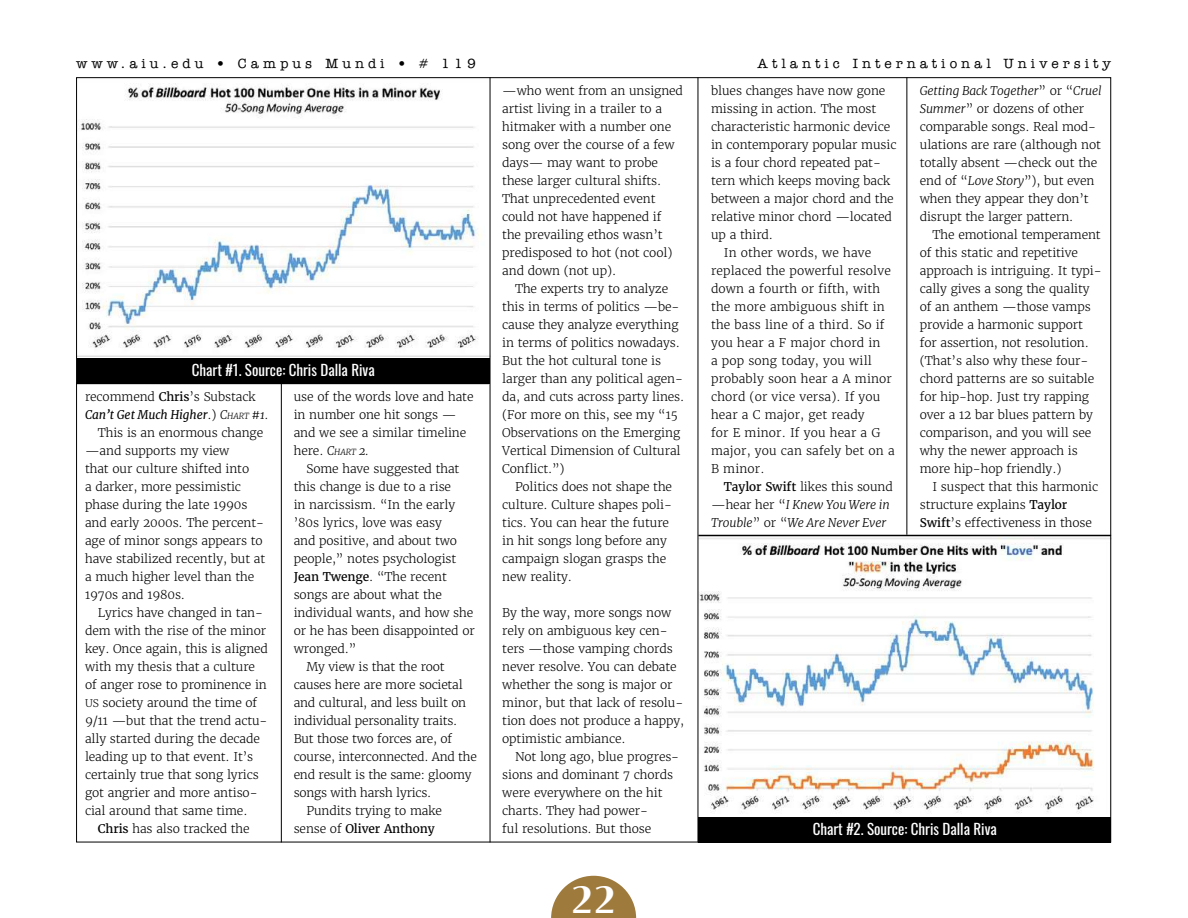
<style>
.page{position:relative;width:1188px;height:918px;background:#fff}
.page>*{position:absolute;margin:0;border:0;box-sizing:border-box;transform-origin:0 0}
.t1{font:800 39px "Ador Hairline";color:#fff}
.t2{font:15px "Oswald";color:#fff}
.t3{font:500 13.5px "American Typewriter ITC Pro";letter-spacing:.3em;color:#000}
.t4{font:300 12px/18px "Merriweather";letter-spacing:-.01em;color:#000}
.t5{font:300 12px "Merriweather";letter-spacing:.01em;color:#000}
.t6{font:italic 300 12px "Merriweather";letter-spacing:-.01em;color:#000}
.t7{font:italic 12px "Merriweather";letter-spacing:-.01em;color:#000}
.t8{font:12px "Merriweather";letter-spacing:-.01em;color:#000}
.s1{font-weight:400}
.s2{font-style:normal}
.s3{font-style:italic}
.s4{font-weight:300;font-style:normal}
.s5{font-weight:300}
.s6{font-weight:300;font-size:8.4px}
.s7{font-size:10.5px}
.s8{font-style:italic;font-size:8.4px}
</style>
<div class="page">
<img style="left:699px;top:538px;width:410px;height:276px">
<img style="left:78px;top:79px;width:412px;height:277px">
<svg style="left:551px;top:876px;width:85px;height:42px"></svg>
<hr style="left:906px;top:77px;width:1px;height:458px;background:#000">
<hr style="left:698px;top:77px;width:1px;height:765px;background:#000">
<hr style="left:490px;top:77px;width:1px;height:765px;background:#000">
<hr style="left:281px;top:383px;width:1px;height:459px;background:#000">
<div style="left:77px;top:358px;width:413px;height:26px;background:#000"></div>
<div style="left:698px;top:817px;width:413px;height:26px;background:#000"></div>
<hr style="left:698px;top:535px;width:413px;height:1px;background:#000">
<hr style="left:76px;top:383px;width:413px;height:1px;background:#000">
<p class="t3" style="left:76px;top:55px;width:401px">www.aiu.edu • Campus Mundi • # 119</p>
<p class="t3" style="left:758px;top:55px;width:355px">Atlantic International University</p>
<p class="t4" style="left:711px;top:81px;width:176px">blues changes have now gone</p>
<p class="t4" style="left:711px;top:99px;width:167px">missing in action. The most</p>
<p class="t4" style="left:711px;top:117px;width:181px">characteristic harmonic device</p>
<p class="t4" style="left:711px;top:135px;width:187px">in contemporary popular music</p>
<p class="t4" style="left:711px;top:153px;width:171px">is a four chord repeated pat-</p>
<p class="t4" style="left:711px;top:171px;width:181px">tern which keeps moving back</p>
<p class="t4" style="left:711px;top:189px;width:184px">between a major chord and the</p>
<p class="t4" style="left:711px;top:207px;width:182px">relative minor chord —located</p>
<p class="t4" style="left:711px;top:225px;width:63px">up a third.</p>
<p class="t5" style="left:724px;top:245px;width:149px">In other words, we have</p>
<p class="t5" style="left:711px;top:263px;width:181px">replaced the powerful resolve</p>
<p class="t5" style="left:711px;top:281px;width:171px">down a fourth or fifth, with</p>
<p class="t5" style="left:711px;top:299px;width:175px">the more ambiguous shift in</p>
<p class="t5" style="left:711px;top:317px;width:175px">the bass line of a third. So if</p>
<p class="t5" style="left:711px;top:335px;width:171px">you hear a F major chord in</p>
<p class="t5" style="left:711px;top:353px;width:162px">a pop song today, you will</p>
<p class="t5" style="left:711px;top:371px;width:182px">probably soon hear a A minor</p>
<p class="t5" style="left:711px;top:389px;width:171px">chord (or vice versa). If you</p>
<p class="t5" style="left:711px;top:407px;width:155px">hear a C major, get ready</p>
<p class="t5" style="left:711px;top:425px;width:171px">for E minor. If you hear a G</p>
<p class="t5" style="left:711px;top:443px;width:185px">major, you can safely bet on a</p>
<p class="t4" style="left:711px;top:459px;width:55px">B minor.</p>
<p class="t4" style="left:724px;top:477px;width:171px"><span class="s1">Taylor Swift</span> likes this sound</p>
<p class="t6" style="left:711px;top:497px;width:180px"><span class="s2">—hear her “</span>I Knew You Were in</p>
<p class="t6" style="left:711px;top:515px;width:177px">Trouble<span class="s2">” or “</span>We Are Never Ever</p>
<p class="t4" style="left:920px;top:81px;width:183px"><span class="s3">Getting Back Together</span>” or “<span class="s3">Cruel<br>Summer</span>” or dozens of other comparable songs. Real mod&shy;ulations are rare (although not totally absent —check out the end of “<span class="s3">Love Story</span>”), but even when they appear they don’t disrupt the larger pattern.</p>
<p class="t4" style="left:920px;top:225px;width:183px;text-indent:13px">The emotional temperament of this static and repetitive approach is intriguing. It typi&shy;cally gives a song the quality of an anthem —those vamps provide a harmonic support for assertion, not resolution. (That’s also why these four&shy;chord patterns are so suitable for hip-hop. Just try rapping over a 12 bar blues pattern by comparison, and you will see why the newer approach is more hip-hop friendly.)</p>
<p class="t4" style="left:920px;top:477px;width:180px;text-indent:13px">I suspect that this harmonic structure explains <span class="s1">Taylor<br>Swift</span>’s effectiveness in those</p>
<p class="t4" style="left:502px;top:81px;width:182px">—who went from an unsigned artist living in a trailer to a hitmaker with a number one song over the course of a few days— may want to probe these larger cultural shifts.<br>That unprecedented event could not have happened if the prevailing ethos wasn’t predisposed to hot (not cool) and down (not up).</p>
<p class="t4" style="left:502px;top:279px;width:184px;text-indent:13px">The experts try to analyze this in terms of politics —be&shy;cause they analyze everything in terms of politics nowadays.<br>But the hot cultural tone is larger than any political agen&shy;da, and cuts across party lines. (For more on this, see my “15<br>Observations on the Emerging<br>Vertical Dimension of Cultural<br>Conflict.”)</p>
<p class="t4" style="left:502px;top:477px;width:171px;text-indent:13px">Politics does not shape the culture. Culture shapes poli&shy;tics. You can hear the future in hit songs long before any campaign slogan grasps the new reality.</p>
<p class="t4" style="left:502px;top:603px;width:183px">By the way, more songs now rely on ambiguous key cen&shy;ters —those vamping chords never resolve. You can debate whether the song is major or minor, but that lack of resolu&shy;tion does not produce a happy, optimistic ambiance.</p>
<p class="t4" style="left:502px;top:747px;width:178px;text-indent:13px">Not long ago, blue progres&shy;sions and dominant 7 chords were everywhere on the hit charts. They had power-<br>ful resolutions. But those</p>
<p class="t2" style="left:192px;top:357px;width:184px">Chart #1. Source: Chris Dalla Riva</p>
<p class="t4" style="left:85px;top:388px;width:172px">recommend <span class="s1">Chris</span>’s Substack</p>
<p class="t7" style="left:85px;top:407px;width:185px">Can’t Get Much Higher<span class="s4">.)</span> <span class="s5">C</span><span class="s6">HART</span> <span class="s5">#1.</span></p>
<p class="t4" style="left:98px;top:424px;width:167px">This is an enormous change</p>
<p class="t4" style="left:85px;top:442px;width:146px">—and supports my view</p>
<p class="t4" style="left:85px;top:460px;width:166px">that our culture shifted into</p>
<p class="t4" style="left:85px;top:478px;width:158px">a darker, more pessimistic</p>
<p class="t4" style="left:85px;top:496px;width:164px">phase during the late 1990s</p>
<p class="t4" style="left:85px;top:514px;width:180px">and early 2000s. The percent-</p>
<p class="t4" style="left:85px;top:532px;width:179px">age of minor songs appears to</p>
<p class="t4" style="left:85px;top:550px;width:182px">have stabilized recently, but at</p>
<p class="t4" style="left:85px;top:568px;width:171px">a much higher level than the</p>
<p class="t4" style="left:85px;top:586px;width:102px">1970s and 1980s.</p>
<p class="t4" style="left:98px;top:604px;width:167px">Lyrics have changed in tan-</p>
<p class="t4" style="left:85px;top:622px;width:183px">dem with the rise of the minor</p>
<p class="t4" style="left:85px;top:640px;width:184px">key. Once again, this is aligned</p>
<p class="t4" style="left:85px;top:658px;width:172px">with my thesis that a culture</p>
<p class="t4" style="left:85px;top:676px;width:183px">of anger rose to prominence in</p>
<p class="t4" style="left:85px;top:694px;width:174px"><span class="s7">US</span> society around the time of</p>
<p class="t4" style="left:85px;top:712px;width:184px">9/11 —but that the trend actu-</p>
<p class="t4" style="left:85px;top:730px;width:176px">ally started during the decade</p>
<p class="t4" style="left:85px;top:748px;width:170px">leading up to that event. It’s</p>
<p class="t4" style="left:85px;top:766px;width:175px">certainly true that song lyrics</p>
<p class="t4" style="left:85px;top:784px;width:174px">got angrier and more antiso-</p>
<p class="t4" style="left:85px;top:802px;width:164px">cial around that same time.</p>
<p class="t4" style="left:98px;top:820px;width:153px"><span class="s1">Chris</span> has also tracked the</p>
<p class="t4" style="left:294px;top:388px;width:181px">use of the words love and hate in number one hit songs — and we see a similar timeline here. <span class="s3">C</span><span class="s8">HART</span> <span class="s3">2.</span></p>
<p class="t4" style="left:306px;top:460px;width:154px">Some have suggested that</p>
<p class="t4" style="left:294px;top:478px;width:159px">this change is due to a rise</p>
<p class="t4" style="left:294px;top:496px;width:163px">in narcissism. “In the early</p>
<p class="t4" style="left:294px;top:514px;width:150px">’80s lyrics, love was easy</p>
<p class="t4" style="left:294px;top:532px;width:165px">and positive, and about two</p>
<p class="t4" style="left:294px;top:550px;width:164px">people,” notes psychologist</p>
<p class="t4" style="left:294px;top:568px;width:155px"><span class="s1">Jean Twenge</span>. “The recent</p>
<p class="t4" style="left:294px;top:586px;width:150px">songs are about what the</p>
<p class="t4" style="left:294px;top:604px;width:181px">individual wants, and how she</p>
<p class="t4" style="left:294px;top:622px;width:183px">or he has been disappointed or</p>
<p class="t4" style="left:294px;top:640px;width:64px">wronged.”</p>
<p class="t4" style="left:306px;top:658px;width:140px">My view is that the root</p>
<p class="t4" style="left:294px;top:676px;width:171px">causes here are more societal</p>
<p class="t4" style="left:294px;top:694px;width:174px">and cultural, and less built on</p>
<p class="t4" style="left:294px;top:712px;width:165px">individual personality traits.</p>
<p class="t4" style="left:294px;top:730px;width:160px">But those two forces are, of</p>
<p class="t4" style="left:294px;top:748px;width:185px">course, interconnected. And the</p>
<p class="t4" style="left:294px;top:766px;width:179px">end result is the same: gloomy</p>
<p class="t4" style="left:294px;top:784px;width:139px">songs with harsh lyrics.</p>
<p class="t4" style="left:306px;top:802px;width:137px">Pundits trying to make</p>
<p class="t8" style="left:294px;top:821px;width:143px"><span class="s5">sense of</span> Oliver Anthony</p>
<p class="t2" style="left:813px;top:815px;width:186px">Chart #2. Source: Chris Dalla Riva</p>
<h1 class="t1" style="left:571px;top:869px;width:48px">22</h1>
</div>
